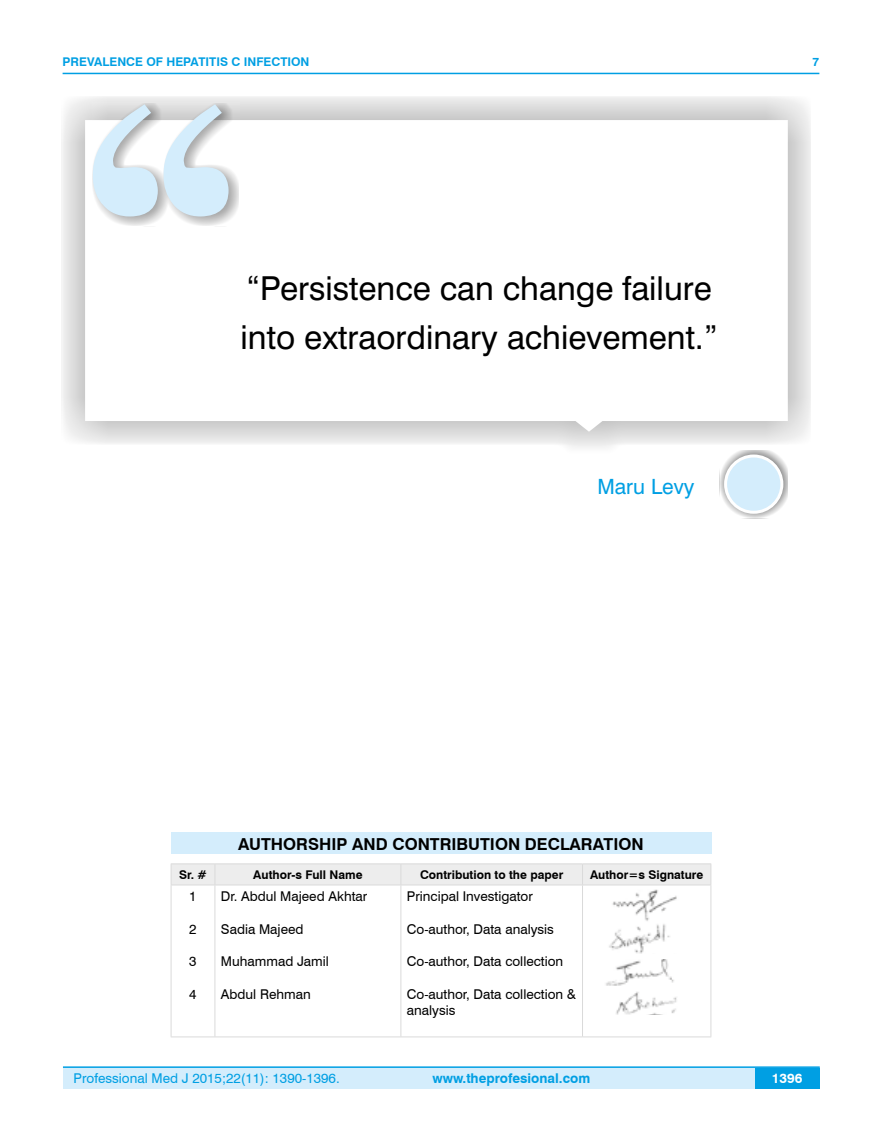
<style>
.page{position:relative;width:882px;height:1145px;background:#fff}
.page>*{position:absolute;margin:0;border:0;box-sizing:border-box;transform-origin:0 0}
.t1{font:33px/48.9px "Swiss 721 BT";color:#000}
.t2{font:21px "Swiss 721 BT";color:#009fe3}
.t3{font:700 16.5px "Swiss 721 BT";color:#000}
.t4{font:13.5px/16.2px "Swiss 721 BT";color:#000}
.t5{font:13.5px "Swiss 721 BT";color:#009fe3}
.t6{font:700 13.5px "Swiss 721 BT";color:#009fe3}
.t7{font:700 13.5px "Swiss 721 BT";color:#fff}
.t8{font:700 12px "Swiss 721 BT";color:#000}
.t9{font:700 12px "Swiss 721 BT";color:#009fe3}
</style>
<div class="page">
<div style="left:63px;top:1067px;width:756px;height:21px;background:#d4edfc"></div>
<hr style="left:63px;top:1066px;width:756px;height:2px;background:#009fe3">
<div style="left:754px;top:1068px;width:65px;height:20px;background:#009fe3"></div>
<hr style="left:63px;top:73px;width:756px;height:1px;background:#009fe3">
<div style="left:171px;top:832px;width:540px;height:22px;background:#d4edfc"></div>
<hr style="left:171px;top:863px;width:44px;height:1px;background:#dadada">
<hr style="left:215px;top:863px;width:185px;height:1px;background:#dadada">
<hr style="left:400px;top:863px;width:182px;height:1px;background:#dadada">
<hr style="left:582px;top:863px;width:129px;height:1px;background:#dadada">
<div style="left:171px;top:864px;width:540px;height:20px;background:#ededed"></div>
<hr style="left:171px;top:884px;width:44px;height:1px;background:#dadada">
<hr style="left:171px;top:885px;width:1px;height:151px;background:#dadada">
<hr style="left:215px;top:884px;width:185px;height:1px;background:#dadada">
<hr style="left:214px;top:885px;width:1px;height:151px;background:#dadada">
<hr style="left:400px;top:884px;width:182px;height:1px;background:#dadada">
<hr style="left:400px;top:885px;width:1px;height:151px;background:#dadada">
<hr style="left:582px;top:884px;width:129px;height:1px;background:#dadada">
<hr style="left:582px;top:885px;width:1px;height:151px;background:#dadada">
<hr style="left:710px;top:885px;width:1px;height:151px;background:#dadada">
<hr style="left:171px;top:1036px;width:44px;height:1px;background:#dadada">
<hr style="left:215px;top:1036px;width:185px;height:1px;background:#dadada">
<hr style="left:400px;top:1036px;width:182px;height:1px;background:#dadada">
<hr style="left:582px;top:1036px;width:129px;height:1px;background:#dadada">
<img style="left:609px;top:889px;width:68px;height:64px">
<img style="left:606px;top:959px;width:71px;height:55px">
<div style="left:62px;top:97px;width:748px;height:358px;background:#000;opacity:.35"></div>
<svg style="left:85px;top:120px;width:702px;height:312px"></svg>
<div style="left:92px;top:103px;width:147px;height:123px;background:#000;opacity:.35"></div>
<svg style="left:93px;top:104px;width:135px;height:112px"></svg>
<div style="left:719px;top:450px;width:68px;height:68px;background:#000;opacity:.49"></div>
<div style="left:725px;top:456px;width:56px;height:56px;background:#d4edfc;border-radius:50%"></div>
<div style="left:723px;top:454px;width:60px;height:60px;border:3px solid #fff;border-radius:50%"></div>
<p class="t9" style="left:63px;top:53px;width:248px">PREVALENCE OF HEPATITIS C INFECTION</p>
<h1 class="t1" style="left:240px;top:263px;width:478px">“Persistence can change failure into extraordinary achievement.”</h1>
<h2 class="t2" style="left:597px;top:472px;width:98px">Maru Levy</h2>
<p class="t9" style="left:812px;top:53px;width:8px">7</p>
<p class="t3" style="left:238px;top:832px;width:406px">AUTHORSHIP AND CONTRIBUTION DECLARATION</p>
<p class="t8" style="left:179px;top:866px;width:29px">Sr. #</p>
<p class="t8" style="left:253px;top:866px;width:111px">Author-s Full Name</p>
<p class="t8" style="left:420px;top:866px;width:145px">Contribution to the paper</p>
<p class="t8" style="left:589px;top:866px;width:115px">Author=s Signature</p>
<p class="t4" style="left:189px;top:888px;width:9px">1</p>
<p class="t4" style="left:189px;top:920px;width:9px">2</p>
<p class="t4" style="left:189px;top:952px;width:9px">3</p>
<p class="t4" style="left:189px;top:985px;width:9px">4</p>
<p class="t4" style="left:221px;top:888px;width:148px">Dr. Abdul Majeed Akhtar</p>
<p class="t4" style="left:221px;top:920px;width:84px">Sadia Majeed</p>
<p class="t4" style="left:221px;top:952px;width:109px">Muhammad Jamil</p>
<p class="t4" style="left:221px;top:985px;width:91px">Abdul Rehman</p>
<p class="t4" style="left:406px;top:888px;width:127px">Principal Investigator</p>
<p class="t4" style="left:406px;top:920px;width:148px">Co-author, Data analysis</p>
<p class="t4" style="left:406px;top:952px;width:158px">Co-author, Data collection</p>
<p class="t4" style="left:406px;top:985px;width:171px">Co-author, Data collection &amp; analysis</p>
<p class="t5" style="left:74px;top:1069px;width:267px">Professional Med J 2015;22(11): 1390-1396.</p>
<p class="t6" style="left:432px;top:1069px;width:159px">www.theprofesional.com</p>
<p class="t7" style="left:771px;top:1069px;width:32px">1396</p>
</div>
